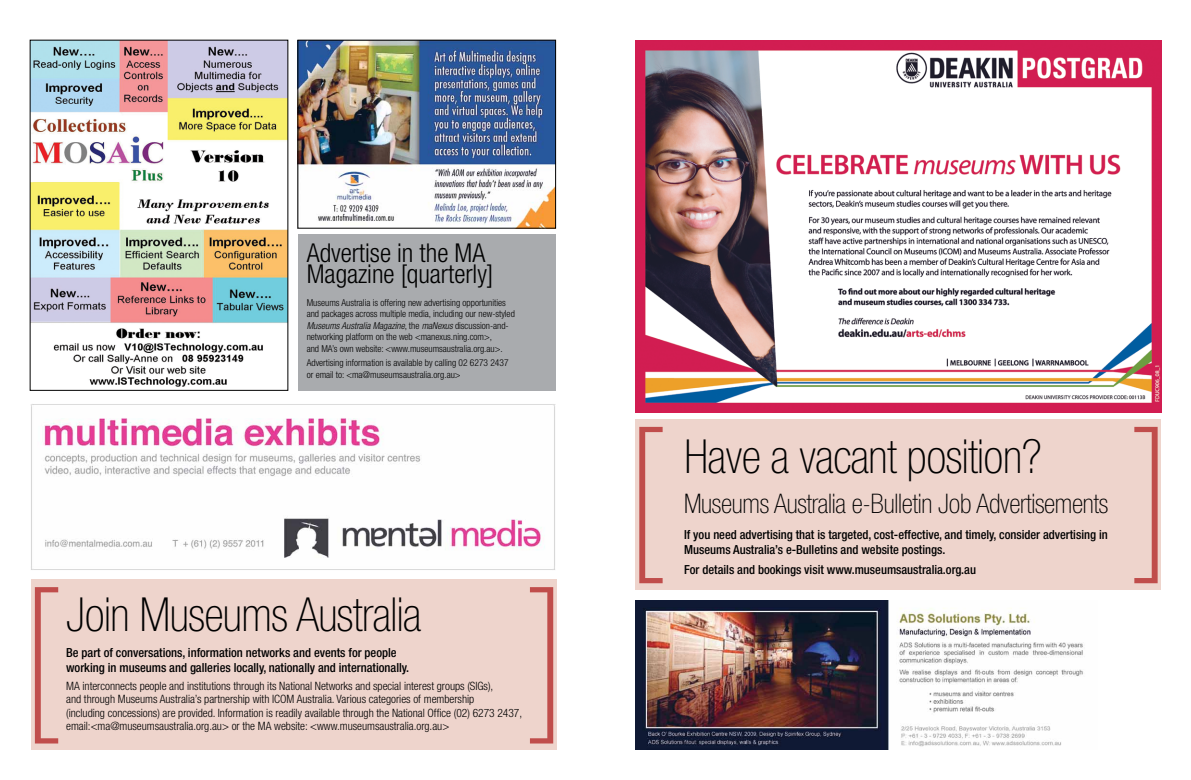
<style>
.page{position:relative;width:1191px;height:780px;background:#fff}
.page>*{position:absolute;margin:0;border:0;box-sizing:border-box;transform-origin:0 0}
.t1{font:100 condensed 174px "Helvetica Neue";color:#c04d4b}
.t2{font:100 condensed 47px "Helvetica Neue";letter-spacing:-.01em;color:#000}
.t3{font:100 condensed 27px "Helvetica Neue";letter-spacing:-.01em;color:#000}
.t4{font:300 condensed 26px/21.7px "Helvetica Neue";color:#000}
.t5{font:500 condensed 12.5px/14.6px "Helvetica Neue";color:#000}
.t6{font:300 condensed 11.5px/13.1px "Helvetica Neue";color:#000}
.t7{font:300 condensed 9.5px/11.4px "Helvetica Neue";color:#000}
.s1{font-style:italic}
</style>
<div class="page">
<div style="left:298px;top:234px;width:257px;height:156px;background:#a9abae"></div>
<img style="left:32px;top:42px;width:254px;height:345px">
<img style="left:300px;top:42px;width:254px;height:184px">
<div style="left:298px;top:40px;width:258px;height:188px;border:1px solid #000"></div>
<div style="left:31px;top:579px;width:526px;height:170px;background:#eed4cc"></div>
<img style="left:31px;top:404px;width:524px;height:166px">
<div style="left:635px;top:419px;width:526px;height:170px;background:#eed4cc"></div>
<img style="left:635px;top:40px;width:526px;height:372px">
<img style="left:635px;top:600px;width:448px;height:150px">
<h3 class="t4" style="left:307px;top:241px;width:188px">Advertise in the MA<br>Magazine [quarterly]</h3>
<p class="t7" style="left:307px;top:297px;width:210px">Museums Australia is offering new advertising opportunities and packages across multiple media, including our new-styled <span class="s1">Museums Australia Magazine</span>, the <span class="s1">maNexus</span> discussion-and&shy;networking platform on the web &lt;manexus.ning.com&gt;,<br>and MA’s own website: &lt;www.museumsaustralia.org.au&gt;.</p>
<p class="t7" style="left:307px;top:356px;width:203px;line-height:12px">Advertising information is available by calling 02 6273 2437 or email to: &lt;ma@museumsaustralia.org.au&gt;</p>
<h1 class="t1" style="left:21px;top:552px;width:40px">[</h1>
<h1 class="t1" style="left:529px;top:552px;width:40px">]</h1>
<h2 class="t2" style="left:66px;top:588px;width:357px">Join Museums Australia</h2>
<p class="t5" style="left:66px;top:645px;width:344px">Be part of conversations, information networks and events for people working in museums and galleries locally, nationally and internationally.</p>
<p class="t6" style="left:66px;top:679px;width:457px">MA interconnects people and institutions through its National Networks and special interest groups (SIGs),<br>and through Museums Australia’s partnership with ICOM Australia. Various categories of membership<br>(including concessions) are provided. Information is readily available through the National Office (02) 6273 2437, email:&lt;ma@museumsaustralia.org.au&gt; or the MA website: &lt;www.museumsaustralia.org.au&gt;</p>
<h1 class="t1" style="left:625px;top:392px;width:40px">[</h1>
<h1 class="t1" style="left:1133px;top:392px;width:40px">]</h1>
<h2 class="t2" style="left:684px;top:430px;width:359px">Have a vacant position?</h2>
<h3 class="t3" style="left:684px;top:488px;width:425px">Museums Australia e-Bulletin Job Advertisements</h3>
<p class="t5" style="left:684px;top:527px;width:425px">If you need advertising that is targeted, cost-effective, and timely, consider advertising in<br>Museums Australia’s e-Bulletins and website postings.</p>
<p class="t5" style="left:684px;top:562px;width:293px">For details and bookings visit www.museumsaustralia.org.au</p>
</div>
